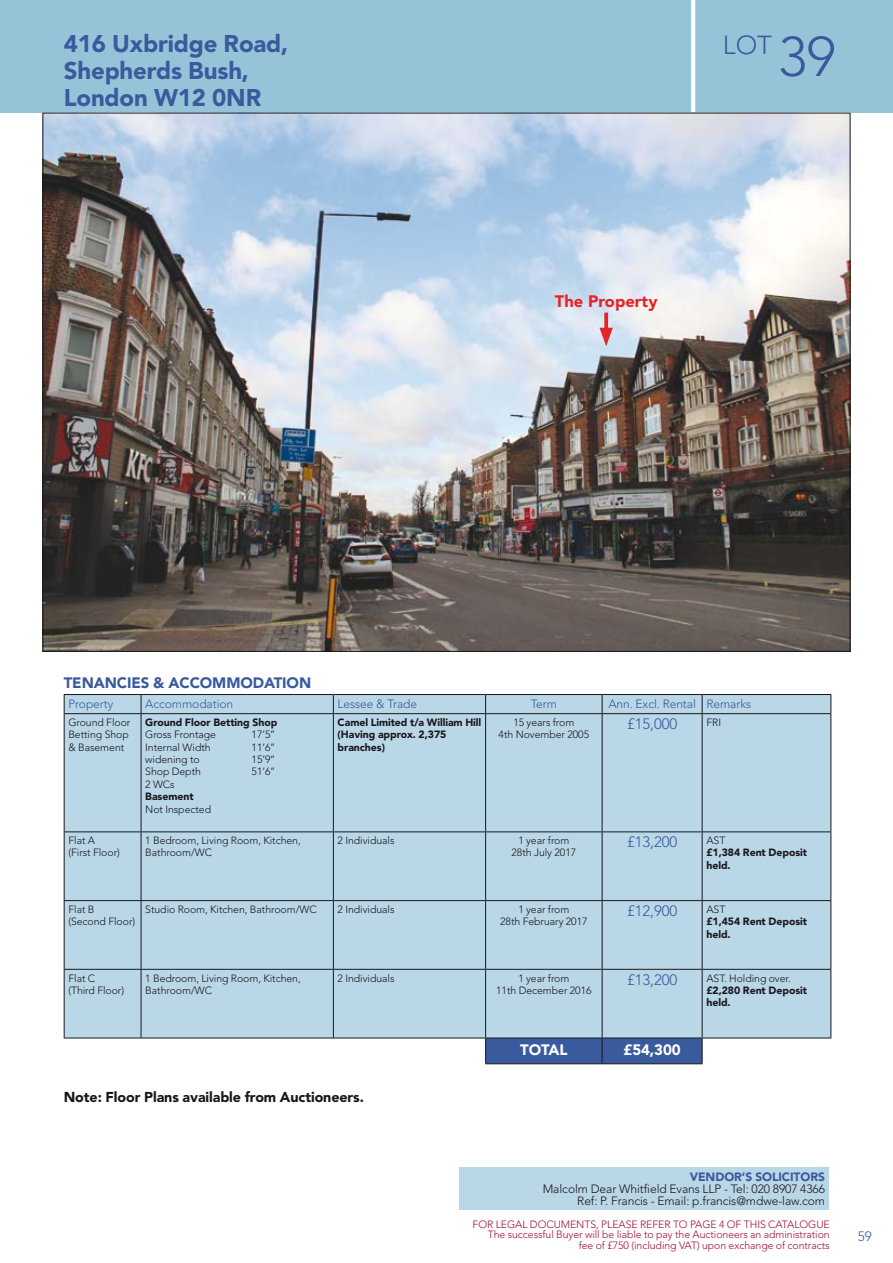
<style>
.page{position:relative;width:893px;height:1263px;background:#fff}
.page>*{position:absolute;margin:0;border:0;box-sizing:border-box;transform-origin:0 0}
.t1{font:300 55.5px "Avenir LT Std";color:#395a9d}
.t2{font:300 25.8px "Avenir LT Std";color:#395a9d}
.t3{font:900 24px/27px "Avenir LT Std";letter-spacing:-.005em;color:#395a9d}
.t4{font:900 16.5px "Avenir LT Std";color:#e42528}
.t5{font:300 15px "Avenir LT Std";letter-spacing:-.005em;color:#395a9d}
.t6{font:900 15px "Avenir LT Std";letter-spacing:-.005em;color:#395a9d}
.t7{font:900 15px "Avenir LT Std";letter-spacing:-.005em;color:#fff}
.t8{font:900 14.25px "Avenir LT Std";letter-spacing:-.005em;color:#1a171c}
.t9{font:300 13.5px "Avenir LT Std";color:#395a9d}
.t10{font:300 12px/12px "Avenir LT Std";letter-spacing:-.005em;color:#1a171c;text-align:right}
.t11{font:300 12px "Avenir LT Std";letter-spacing:-.005em;color:#395a9d}
.t12{font:900 12px "Avenir LT Std";letter-spacing:-.005em;color:#395a9d}
.t13{font:300 10.5px/12.5px "Avenir LT Std";letter-spacing:-.005em;color:#1a171c}
.t14{font:300 10.5px/10.5px "Avenir LT Std";letter-spacing:-.005em;color:#a00f3b;text-align:right}
.t15{font:900 10.5px/12.5px "Avenir LT Std";letter-spacing:-.005em;color:#1a171c}
</style>
<div class="page">
<div style="left:0;top:0;width:893px;height:113px;background:#95c4d9"></div>
<hr style="left:691px;top:0;width:4px;height:113px;background:#fff">
<img style="left:45px;top:115px;width:803px;height:535px">
<div style="left:459px;top:1167px;width:370px;height:43px;background:#b9d7e7"></div>
<svg style="left:604px;top:313px;width:4px;height:15px"></svg>
<svg style="left:599px;top:328px;width:14px;height:18px"></svg>
<div style="left:65px;top:695px;width:765px;height:343px;background:#b9d7e7"></div>
<svg style="left:141px;top:695px;width:1px;height:18px"></svg>
<svg style="left:602px;top:695px;width:1px;height:18px"></svg>
<svg style="left:702px;top:695px;width:1px;height:18px"></svg>
<hr style="left:141px;top:714px;width:1px;height:117px;background:#1a171c">
<hr style="left:333px;top:714px;width:1px;height:117px;background:#1a171c">
<hr style="left:485px;top:714px;width:1px;height:117px;background:#1a171c">
<hr style="left:602px;top:714px;width:1px;height:117px;background:#1a171c">
<hr style="left:702px;top:714px;width:1px;height:117px;background:#1a171c">
<hr style="left:64px;top:831px;width:77px;height:1px;background:#1a171c">
<hr style="left:141px;top:831px;width:192px;height:1px;background:#1a171c">
<hr style="left:141px;top:832px;width:1px;height:68px;background:#1a171c">
<hr style="left:333px;top:831px;width:153px;height:1px;background:#1a171c">
<hr style="left:333px;top:832px;width:1px;height:68px;background:#1a171c">
<hr style="left:486px;top:831px;width:116px;height:1px;background:#1a171c">
<hr style="left:485px;top:832px;width:1px;height:68px;background:#1a171c">
<hr style="left:602px;top:831px;width:100px;height:1px;background:#1a171c">
<hr style="left:602px;top:832px;width:1px;height:68px;background:#1a171c">
<hr style="left:702px;top:831px;width:129px;height:1px;background:#1a171c">
<hr style="left:702px;top:832px;width:1px;height:68px;background:#1a171c">
<hr style="left:64px;top:900px;width:77px;height:1px;background:#1a171c">
<hr style="left:141px;top:900px;width:192px;height:1px;background:#1a171c">
<hr style="left:141px;top:901px;width:1px;height:68px;background:#1a171c">
<hr style="left:333px;top:900px;width:153px;height:1px;background:#1a171c">
<hr style="left:333px;top:901px;width:1px;height:68px;background:#1a171c">
<hr style="left:486px;top:900px;width:116px;height:1px;background:#1a171c">
<hr style="left:485px;top:901px;width:1px;height:68px;background:#1a171c">
<hr style="left:602px;top:900px;width:100px;height:1px;background:#1a171c">
<hr style="left:602px;top:901px;width:1px;height:68px;background:#1a171c">
<hr style="left:702px;top:900px;width:129px;height:1px;background:#1a171c">
<hr style="left:702px;top:901px;width:1px;height:68px;background:#1a171c">
<hr style="left:64px;top:969px;width:77px;height:1px;background:#1a171c">
<hr style="left:141px;top:969px;width:192px;height:1px;background:#1a171c">
<hr style="left:141px;top:970px;width:1px;height:68px;background:#1a171c">
<hr style="left:333px;top:969px;width:153px;height:1px;background:#1a171c">
<hr style="left:333px;top:970px;width:1px;height:68px;background:#1a171c">
<hr style="left:486px;top:969px;width:116px;height:1px;background:#1a171c">
<hr style="left:485px;top:970px;width:1px;height:68px;background:#1a171c">
<hr style="left:602px;top:969px;width:100px;height:1px;background:#1a171c">
<hr style="left:602px;top:970px;width:1px;height:68px;background:#1a171c">
<hr style="left:702px;top:969px;width:129px;height:1px;background:#1a171c">
<hr style="left:702px;top:970px;width:1px;height:68px;background:#1a171c">
<hr style="left:702px;top:1038px;width:129px;height:1px;background:#1a171c">
<svg style="left:333px;top:695px;width:1px;height:18px"></svg>
<svg style="left:485px;top:695px;width:1px;height:18px"></svg>
<hr style="left:64px;top:694px;width:77px;height:1px;background:#1a171c">
<svg style="left:64px;top:695px;width:1px;height:18px"></svg>
<hr style="left:141px;top:694px;width:192px;height:1px;background:#1a171c">
<hr style="left:333px;top:694px;width:153px;height:1px;background:#1a171c">
<hr style="left:486px;top:694px;width:116px;height:1px;background:#1a171c">
<hr style="left:602px;top:694px;width:100px;height:1px;background:#1a171c">
<hr style="left:702px;top:694px;width:129px;height:1px;background:#1a171c">
<svg style="left:830px;top:695px;width:1px;height:18px"></svg>
<hr style="left:64px;top:713px;width:77px;height:1px;background:#1a171c">
<hr style="left:141px;top:713px;width:192px;height:1px;background:#1a171c">
<hr style="left:333px;top:713px;width:153px;height:1px;background:#1a171c">
<hr style="left:486px;top:713px;width:116px;height:1px;background:#1a171c">
<hr style="left:602px;top:713px;width:100px;height:1px;background:#1a171c">
<hr style="left:702px;top:713px;width:129px;height:1px;background:#1a171c">
<hr style="left:64px;top:714px;width:1px;height:117px;background:#1a171c">
<hr style="left:830px;top:714px;width:1px;height:117px;background:#1a171c">
<hr style="left:64px;top:832px;width:1px;height:68px;background:#1a171c">
<hr style="left:830px;top:832px;width:1px;height:68px;background:#1a171c">
<hr style="left:64px;top:901px;width:1px;height:68px;background:#1a171c">
<hr style="left:830px;top:901px;width:1px;height:68px;background:#1a171c">
<hr style="left:64px;top:970px;width:1px;height:68px;background:#1a171c">
<hr style="left:830px;top:970px;width:1px;height:68px;background:#1a171c">
<hr style="left:64px;top:1038px;width:77px;height:1px;background:#1a171c">
<hr style="left:141px;top:1038px;width:192px;height:1px;background:#1a171c">
<hr style="left:333px;top:1038px;width:153px;height:1px;background:#1a171c">
<div style="left:485px;top:1038px;width:218px;height:26px;background:#395a9d"></div>
<hr style="left:602px;top:1038px;width:100px;height:1px;background:#1a171c">
<hr style="left:485px;top:1063px;width:117px;height:1px;background:#1a171c">
<hr style="left:602px;top:1063px;width:100px;height:1px;background:#1a171c">
<h3 class="t3" style="left:64px;top:30px;width:226px">416 Uxbridge Road,<br>Shepherds Bush,<br>London W12 0NR</h3>
<h2 class="t2" style="left:723px;top:30px;width:51px">LOT</h2>
<h1 class="t1" style="left:778px;top:24px;width:59px">39</h1>
<h3 class="t4" style="left:555px;top:291px;width:104px">The Property</h3>
<h3 class="t6" style="left:64px;top:673px;width:249px">TENANCIES &amp; ACCOMMODATION</h3>
<p class="t11" style="left:68px;top:696px;width:46px">Property</p>
<p class="t11" style="left:145px;top:696px;width:89px">Accommodation</p>
<p class="t11" style="left:338px;top:696px;width:81px">Lessee &amp; Trade</p>
<p class="t11" style="left:531px;top:696px;width:28px">Term</p>
<p class="t11" style="left:608px;top:696px;width:144px">Ann. Excl. Rental Remarks</p>
<p class="t13" style="left:68px;top:716px;width:64px">Ground Floor<br>Betting Shop &amp; Basement</p>
<p class="t15" style="left:145px;top:716px;width:134px">Ground Floor Betting Shop</p>
<p class="t15" style="left:338px;top:716px;width:145px">Camel Limited t/a William Hill (Having approx. 2,375 branches)</p>
<p class="t13" style="left:499px;top:716px;width:92px;text-align:center">15 years from<br>4th November 2005</p>
<h3 class="t5" style="left:627px;top:715px;width:52px">£15,000</h3>
<p class="t13" style="left:706px;top:716px;width:16px">FRI</p>
<p class="t13" style="left:145px;top:728px;width:72px">Gross Frontage</p>
<p class="t13" style="left:252px;top:728px;width:25px">17’5’’</p>
<p class="t13" style="left:145px;top:741px;width:67px">Internal Width</p>
<p class="t13" style="left:252px;top:741px;width:25px">11’6’’</p>
<p class="t13" style="left:145px;top:753px;width:56px">widening to</p>
<p class="t13" style="left:252px;top:753px;width:25px">15’9’’</p>
<p class="t13" style="left:145px;top:765px;width:57px">Shop Depth</p>
<p class="t13" style="left:252px;top:765px;width:25px">51’6’’</p>
<p class="t13" style="left:145px;top:778px;width:31px">2 WCs</p>
<p class="t15" style="left:145px;top:790px;width:50px">Basement</p>
<p class="t13" style="left:145px;top:803px;width:67px">Not Inspected</p>
<p class="t13" style="left:68px;top:834px;width:53px">Flat A (First Floor)</p>
<p class="t13" style="left:145px;top:834px;width:157px">1 Bedroom, Living Room, Kitchen,<br>Bathroom/WC</p>
<p class="t13" style="left:338px;top:834px;width:58px">2 Individuals</p>
<p class="t13" style="left:512px;top:834px;width:66px;text-align:center">1 year from<br>28th July 2017</p>
<h3 class="t5" style="left:627px;top:833px;width:52px">£13,200</h3>
<p class="t13" style="left:706px;top:834px;width:20px">AST</p>
<p class="t15" style="left:706px;top:846px;width:102px">£1,384 Rent Deposit held.</p>
<p class="t13" style="left:68px;top:903px;width:68px">Flat B<br>(Second Floor)</p>
<p class="t13" style="left:145px;top:903px;width:173px">Studio Room, Kitchen, Bathroom/WC</p>
<p class="t13" style="left:338px;top:903px;width:58px">2 Individuals</p>
<p class="t13" style="left:500px;top:903px;width:89px;text-align:center">1 year from<br>28th February 2017</p>
<h3 class="t5" style="left:627px;top:902px;width:52px">£12,900</h3>
<p class="t13" style="left:706px;top:903px;width:20px">AST</p>
<p class="t15" style="left:706px;top:915px;width:102px">£1,454 Rent Deposit held.</p>
<p class="t13" style="left:68px;top:972px;width:57px">Flat C (Third Floor)</p>
<p class="t13" style="left:145px;top:972px;width:157px">1 Bedroom, Living Room, Kitchen,<br>Bathroom/WC</p>
<p class="t13" style="left:338px;top:972px;width:58px">2 Individuals</p>
<p class="t13" style="left:496px;top:972px;width:97px;text-align:center">1 year from<br>11th December 2016</p>
<h3 class="t5" style="left:627px;top:971px;width:52px">£13,200</h3>
<p class="t13" style="left:706px;top:972px;width:86px">AST. Holding over.</p>
<p class="t15" style="left:706px;top:984px;width:102px">£2,280 Rent Deposit held.</p>
<h3 class="t8" style="left:64px;top:1088px;width:302px">Note: Floor Plans available from Auctioneers.</h3>
<h3 class="t7" style="left:520px;top:1041px;width:49px">TOTAL</h3>
<h3 class="t7" style="left:624px;top:1041px;width:59px">£54,300</h3>
<p class="t12" style="left:690px;top:1169px;width:137px">VENDOR’S SOLICITORS</p>
<p class="t10" style="left:543px;top:1182px;width:284px">Malcolm Dear Whitfield Evans LLP - Tel: 020 8907 4366<br>Ref: P. Francis - Email: p.francis@mdwe-law.com</p>
<p class="t14" style="left:473px;top:1219px;width:359px">FOR LEGAL DOCUMENTS, PLEASE REFER TO PAGE 4 OF THIS CATALOGUE<br>The successful Buyer will be liable to pay the Auctioneers an administration fee of £750 (including VAT) upon exchange of contracts</p>
<p class="t9" style="left:858px;top:1229px;width:15px">59</p>
</div>
